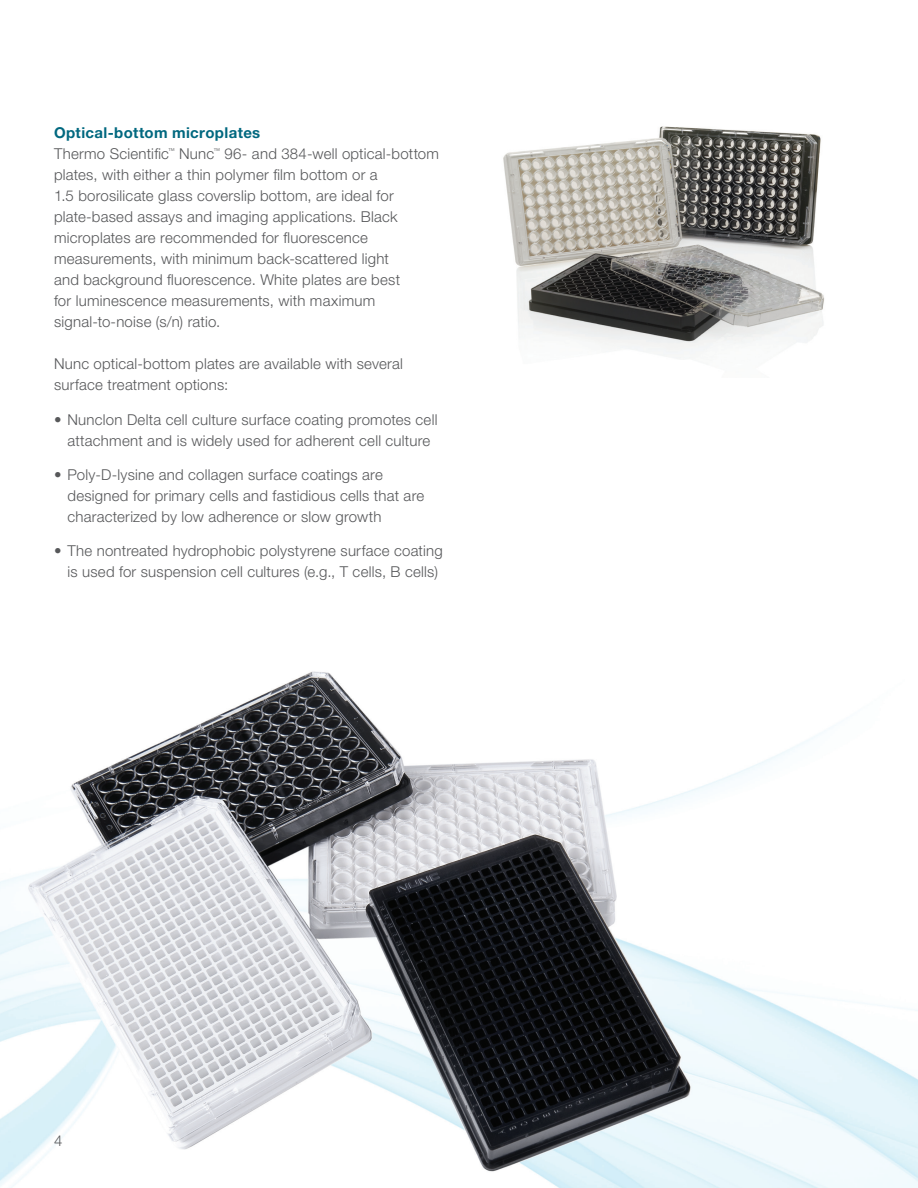
<style>
.page{position:relative;width:918px;height:1188px;background:#fff}
.page>*{position:absolute;margin:0;border:0;box-sizing:border-box;transform-origin:0 0}
.t1{font:300 15px/21px "Helvetica Neue LTW1 G";letter-spacing:.015em;color:#57585a}
.t2{font:700 15px "Helvetica Neue LTW1 G";letter-spacing:.025em;color:#00687f}
.t3{font:300 6.75px "Helvetica Neue LTW1 G";color:#57585a}
</style>
<div class="page">
<img style="left:0;top:671px;width:918px;height:517px">
<img style="left:503px;top:126px;width:321px;height:232px">
<p class="t2" style="left:54px;top:123px;width:208px">Optical-bottom microplates</p>
<p class="t1" style="left:54px;top:143px;width:117px">Thermo Scientific</p>
<p class="t3" style="left:168px;top:146px;width:8px">™</p>
<p class="t1" style="left:179px;top:143px;width:37px">Nunc</p>
<p class="t3" style="left:213px;top:146px;width:8px">™</p>
<p class="t1" style="left:54px;top:143px;width:387px;text-indent:171px">96- and 384-well optical-bottom plates, with either a thin polymer film bottom or a<br>1.5 borosilicate glass coverslip bottom, are ideal for plate-based assays and imaging applications. Black microplates are recommended for fluorescence measurements, with minimum back-scattered light<br>and background fluorescence. White plates are best<br>for luminescence measurements, with maximum signal-to-noise (s/n) ratio.</p>
<p class="t1" style="left:54px;top:353px;width:350px">Nunc optical-bottom plates are available with several surface treatment options:</p>
<p class="t1" style="left:54px;top:409px;width:385px;text-align:center">• Nunclon Delta cell culture surface coating promotes cell attachment and is widely used for adherent cell culture</p>
<p class="t1" style="left:68px;top:464px;width:358px;text-indent:-14px">• Poly-D-lysine and collagen surface coatings are designed for primary cells and fastidious cells that are characterized by low adherence or slow growth</p>
<p class="t1" style="left:54px;top:541px;width:390px;text-align:center">• The nontreated hydrophobic polystyrene surface coating is used for suspension cell cultures (e.g., T cells, B cells)</p>
<p class="t1" style="left:54px;top:1130px;width:10px">4</p>
</div>
